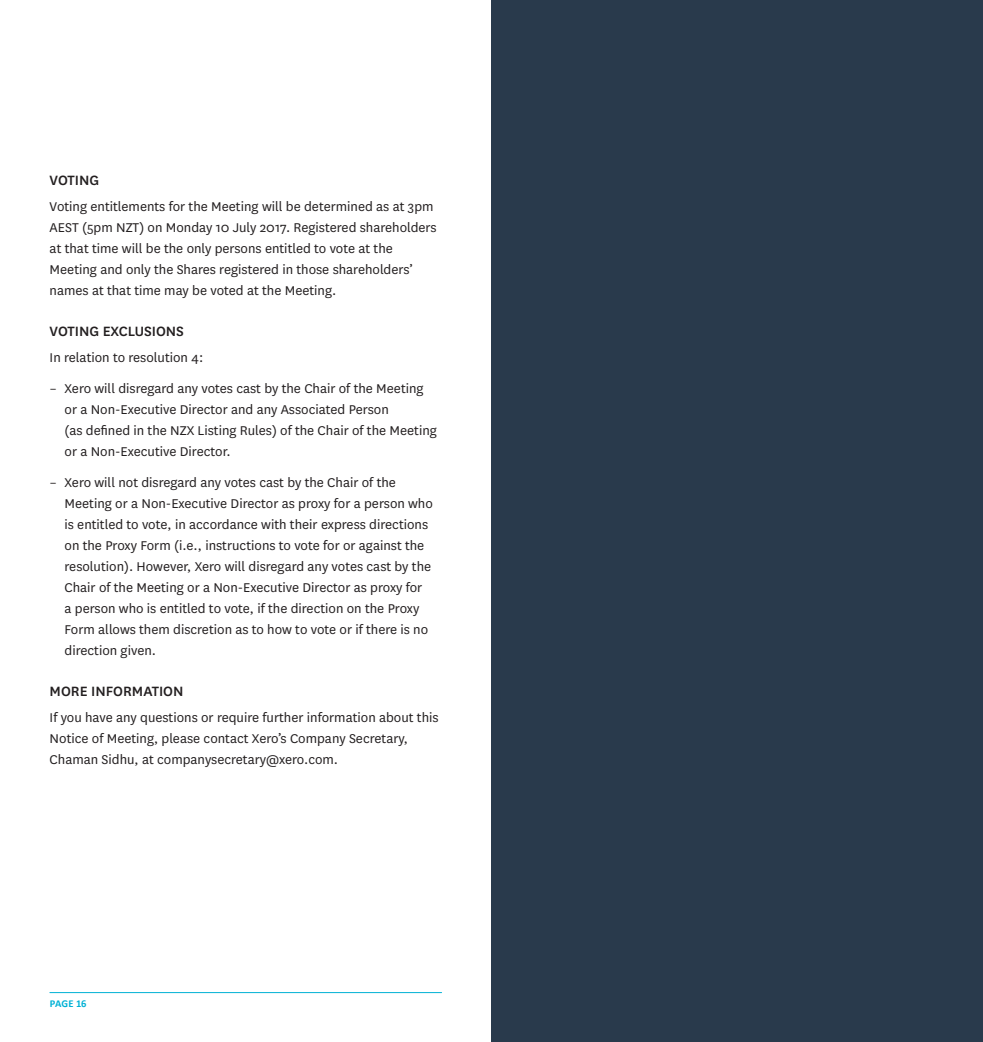
<style>
.page{position:relative;width:983px;height:1042px;background:#fff}
.page>*{position:absolute;margin:0;border:0;box-sizing:border-box;transform-origin:0 0}
.t1{font:500 15.75px "National";color:#231f20}
.t2{font:14.88px/21px "National";color:#231f20}
.t3{font:700 10.5px "Calibri";letter-spacing:.005em;color:#00b1d5}
</style>
<div class="page">
<hr style="left:50px;top:992px;width:391px;height:1px;background:#00b1d5">
<div style="left:491px;top:0;width:491px;height:1042px;background:#293a4c"></div>
<p class="t1" style="left:50px;top:170px;width:51px">VOTING</p>
<p class="t2" style="left:50px;top:196px;width:388px">Voting entitlements for the Meeting will be determined as at 3pm AEST (5pm NZT) on Monday 10 July 2017. Registered shareholders at that time will be the only persons entitled to vote at the Meeting and only the Shares registered in those shareholders’ names at that time may be voted at the Meeting.</p>
<p class="t1" style="left:50px;top:321px;width:136px">VOTING EXCLUSIONS</p>
<p class="t2" style="left:50px;top:346px;width:155px">In relation to resolution 4:</p>
<p class="t2" style="left:64px;top:377px;width:374px;text-indent:-15px">– Xero will disregard any votes cast by the Chair of the Meeting or a Non-Executive Director and any Associated Person<br>(as defined in the NZX Listing Rules) of the Chair of the Meeting or a Non-Executive Director.</p>
<p class="t2" style="left:64px;top:471px;width:370px;text-indent:-15px">– Xero will not disregard any votes cast by the Chair of the Meeting or a Non-Executive Director as proxy for a person who is entitled to vote, in accordance with their express directions on the Proxy Form (i.e., instructions to vote for or against the resolution). However, Xero will disregard any votes cast by the Chair of the Meeting or a Non-Executive Director as proxy for a person who is entitled to vote, if the direction on the Proxy Form allows them discretion as to how to vote or if there is no direction given.</p>
<p class="t1" style="left:50px;top:680px;width:135px">MORE INFORMATION</p>
<p class="t2" style="left:50px;top:706px;width:390px">If you have any questions or require further information about this<br>Notice of Meeting, please contact Xero’s Company Secretary,<br>Chaman Sidhu, at companysecretary@xero.com.</p>
<p class="t3" style="left:50px;top:997px;width:38px">PAGE 16</p>
</div>
